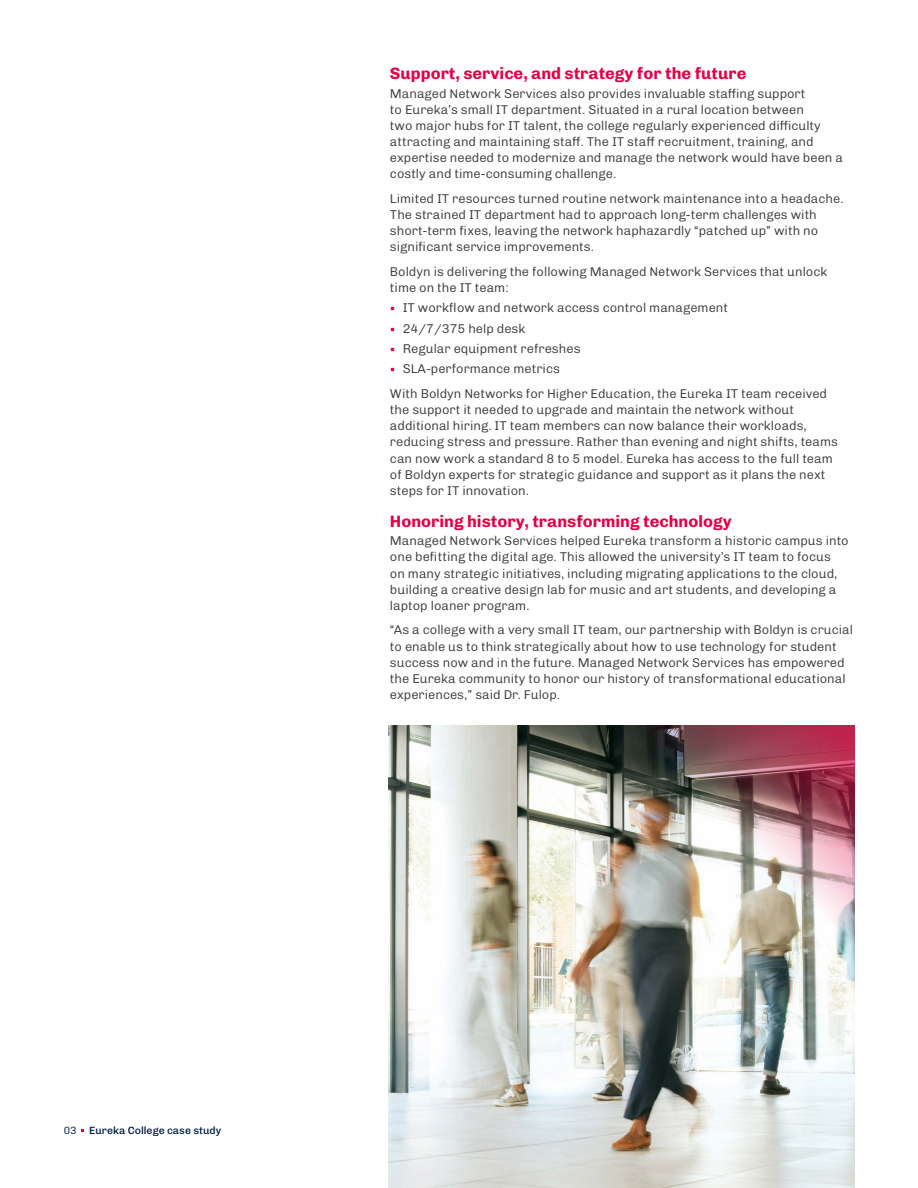
<style>
.page{position:relative;width:918px;height:1188px;background:#fff}
.page>*{position:absolute;margin:0;border:0;box-sizing:border-box;transform-origin:0 0}
.t1{font:700 16.5px "Chivo";color:#e50043}
.t2{font:300 12.75px/16.2px "Chivo";color:#3c3c3b}
.t3{font:500 10.5px "Chivo";color:#001a41}
.s1{font-family:"Acumin Pro";font-weight:700;font-size:13.5px;color:#e50043}
.s2{font-weight:300}
</style>
<div class="page">
<img style="left:388px;top:725px;width:466px;height:463px">
<img style="left:534px;top:725px;width:320px;height:233px">
<p class="t1" style="left:390px;top:61px;width:358px">Support, service, and strategy for the future</p>
<p class="t2" style="left:390px;top:85px;width:455px">Managed Network Services also provides invaluable staffing support<br>to Eureka’s small IT department. Situated in a rural location between<br>two major hubs for IT talent, the college regularly experienced difficulty attracting and maintaining staff. The IT staff recruitment, training, and expertise needed to modernize and manage the network would have been a costly and time-consuming challenge.</p>
<p class="t2" style="left:390px;top:190px;width:455px">Limited IT resources turned routine network maintenance into a headache.<br>The strained IT department had to approach long-term challenges with short-term fixes, leaving the network haphazardly “patched up” with no significant service improvements.</p>
<p class="t2" style="left:390px;top:263px;width:439px">Boldyn is delivering the following Managed Network Services that unlock time on the IT team:</p>
<p class="t2" style="left:390px;top:299px;width:340px"><span class="s1">•</span> IT workflow and network access control management</p>
<p class="t2" style="left:390px;top:320px;width:137px"><span class="s1">•</span> 24/7/375 help desk</p>
<p class="t2" style="left:390px;top:340px;width:192px"><span class="s1">•</span> Regular equipment refreshes</p>
<p class="t2" style="left:390px;top:356px;width:439px;line-height:24.6px"><span class="s1">•</span> SLA-performance metrics<br>With Boldyn Networks for Higher Education, the Eureka IT team received</p>
<p class="t2" style="left:390px;top:401px;width:450px">the support it needed to upgrade and maintain the network without additional hiring. IT team members can now balance their workloads, reducing stress and pressure. Rather than evening and night shifts, teams can now work a standard 8 to 5 model. Eureka has access to the full team of Boldyn experts for strategic guidance and support as it plans the next steps for IT innovation.</p>
<p class="t1" style="left:390px;top:509px;width:343px">Honoring history, transforming technology</p>
<p class="t2" style="left:390px;top:532px;width:460px">Managed Network Services helped Eureka transform a historic campus into one befitting the digital age. This allowed the university’s IT team to focus on many strategic initiatives, including migrating applications to the cloud, building a creative design lab for music and art students, and developing a laptop loaner program.</p>
<p class="t2" style="left:390px;top:621px;width:465px">“As a college with a very small IT team, our partnership with Boldyn is crucial to enable us to think strategically about how to use technology for student success now and in the future. Managed Network Services has empowered the Eureka community to honor our history of transformational educational experiences,” said Dr. Fulop.</p>
<p class="t3" style="left:64px;top:1122px;width:159px"><span class="s2">03</span> Eureka College case study</p>
</div>
